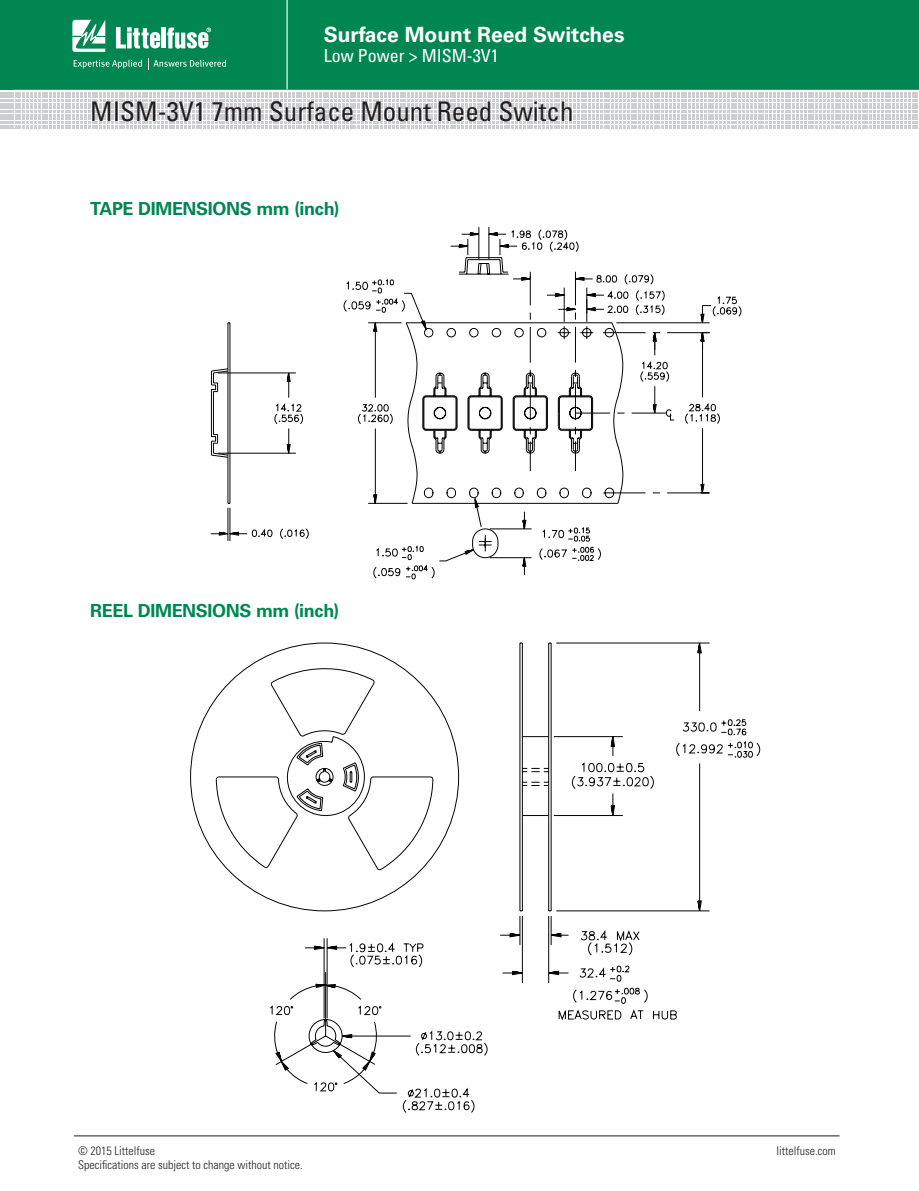
<style>
.page{position:relative;width:919px;height:1191px;background:#fff}
.page>*{position:absolute;margin:0;border:0;box-sizing:border-box;transform-origin:0 0}
.Series_Page_Heading{font:condensed 27px "Univers LT Std";color:#231f20}
.chapter_tittle_R{font:700 21px "Univers LT Std";color:#fff}
.Strong_Bold_Body{font:700 18px "Univers LT Std";letter-spacing:-.02em;color:#008751}
.ch_subtitle_L{font:condensed 18px "Univers LT Std";color:#fff}
.t1{font:300 condensed 12px "Univers LT Std";color:#231f20}
</style>
<div class="page">
<hr style="left:74px;top:1135px;width:765px;height:1px;background:#231f20">
<svg style="left:0;top:0;width:917px;height:127px;background:#46a37e"></svg>
<svg style="left:211px;top:229px;width:504px;height:346px"></svg>
<svg style="left:500px;top:719px;width:260px;height:217px"></svg>
<svg style="left:190px;top:642px;width:269px;height:269px"></svg>
<svg style="left:502px;top:642px;width:214px;height:379px"></svg>
<hr style="left:550px;top:643px;width:1px;height:268px;background:#050504">
<hr style="left:519px;top:643px;width:1px;height:268px;background:#050504">
<svg style="left:270px;top:938px;width:217px;height:174px"></svg>
<p class="chapter_tittle_R" style="left:324px;top:22px;width:302px">Surface Mount Reed Switches</p>
<p class="ch_subtitle_L" style="left:324px;top:44px;width:176px">Low Power &gt; MISM-3V1</p>
<p class="Series_Page_Heading" style="left:90px;top:94px;width:484px">MISM-3V1 7mm Surface Mount Reed Switch</p>
<p class="Strong_Bold_Body" style="left:90px;top:198px;width:251px">TAPE DIMENSIONS mm (inch)</p>
<p class="Strong_Bold_Body" style="left:90px;top:600px;width:250px">REEL DIMENSIONS mm (inch)</p>
<p class="t1" style="left:78px;top:1143px;width:78px">© 2015 Littelfuse</p>
<p class="t1" style="left:776px;top:1143px;width:61px">littelfuse.com</p>
<p class="t1" style="left:78px;top:1157px;width:226px">Specifications are subject to change without notice.</p>
</div>
